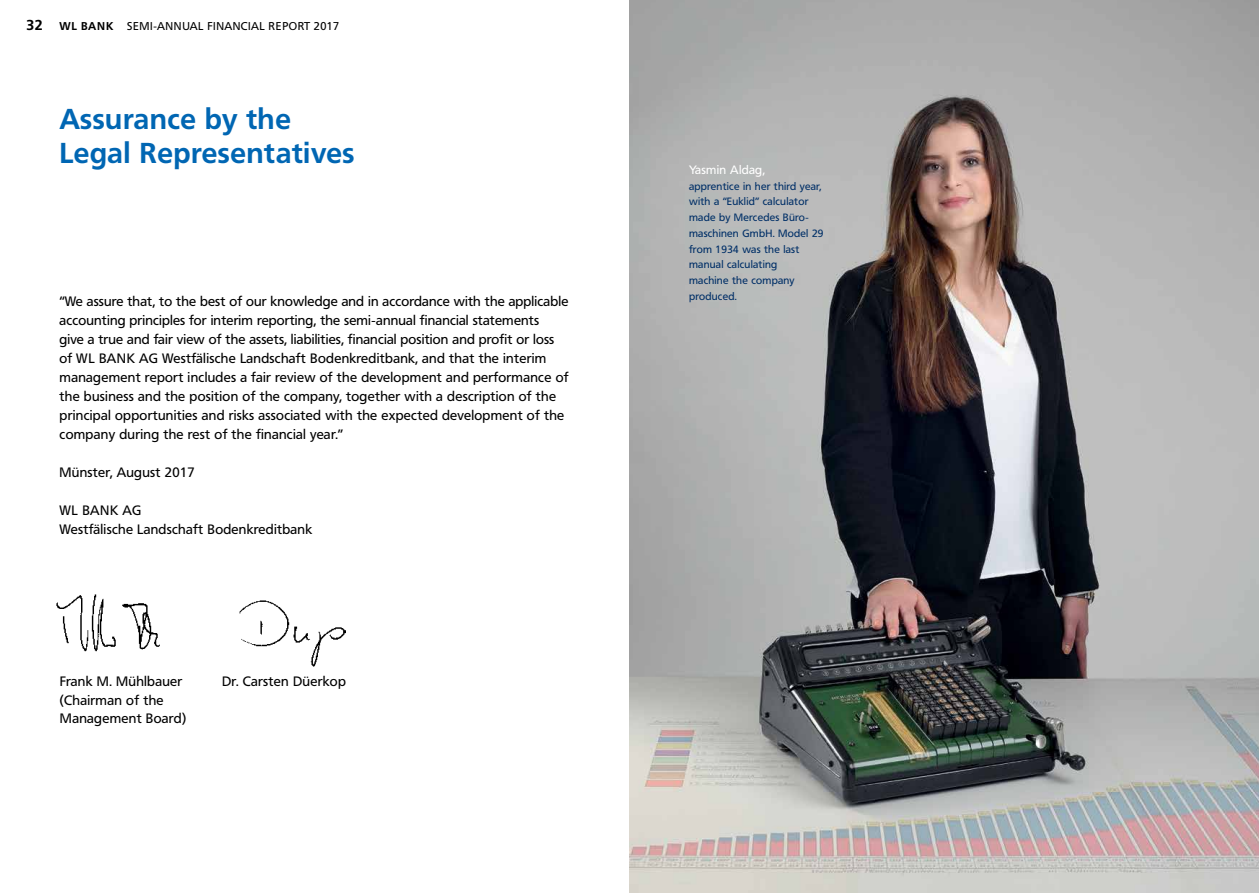
<style>
.page{position:relative;width:1259px;height:893px;background:#fff}
.page>*{position:absolute;margin:0;border:0;box-sizing:border-box;transform-origin:0 0}
.t1{font:700 28.5px/34.2px "Frutiger VR";letter-spacing:.02em;color:#0066b3}
.t2{font:13.5px/18.9px "Frutiger VR";letter-spacing:.02em;color:#000}
.t3{font:12px "Frutiger VR";letter-spacing:.02em;color:#fff}
.t4{font:11.25px "Frutiger VR";letter-spacing:.035em;color:#000}
.t5{font:10.5px/15.8px "Frutiger VR";letter-spacing:.02em;color:#002f67}
.s1{font-weight:700;font-size:14.25px}
.s2{font-weight:700}
</style>
<div class="page">
<img style="left:56px;top:594px;width:104px;height:58px">
<img style="left:239px;top:600px;width:107px;height:67px">
<img style="left:629px;top:0;width:630px;height:893px">
<p class="t4" style="left:27px;top:19px;width:314px"><span class="s1">32</span> <span class="s2">WL BANK</span> SEMI-ANNUAL FINANCIAL REPORT 2017</p>
<h1 class="t1" style="left:60px;top:102px;width:296px">Assurance by the<br>Legal Representatives</h1>
<p class="t2" style="left:60px;top:292px;width:510px">“We assure that, to the best of our knowledge and in accordance with the applicable accounting principles for interim reporting, the semi-annual financial statements<br>give a true and fair view of the assets, liabilities, financial position and profit or loss of WL BANK AG Westfälische Landschaft Bodenkreditbank, and that the interim management report includes a fair review of the development and performance of the business and the position of the company, together with a description of the principal opportunities and risks associated with the expected development of the company during the rest of the financial year.”</p>
<p class="t2" style="left:60px;top:463px;width:137px">Münster, August 2017</p>
<p class="t2" style="left:60px;top:501px;width:254px">WL BANK AG<br>Westfälische Landschaft Bodenkreditbank</p>
<p class="t2" style="left:60px;top:672px;width:124px">Frank M. Mühlbauer</p>
<p class="t2" style="left:222px;top:672px;width:125px">Dr. Carsten Düerkop</p>
<p class="t2" style="left:60px;top:690px;width:128px">(Chairman of the<br>Management Board)</p>
<p class="t3" style="left:689px;top:163px;width:77px">Yasmin Aldag,</p>
<p class="t5" style="left:689px;top:178px;width:136px">apprentice in her third year, with a “Euklid” calculator made by Mercedes Büro&shy;maschinen GmbH. Model 29 from 1934 was the last manual calculating<br>machine the company produced.</p>
</div>
